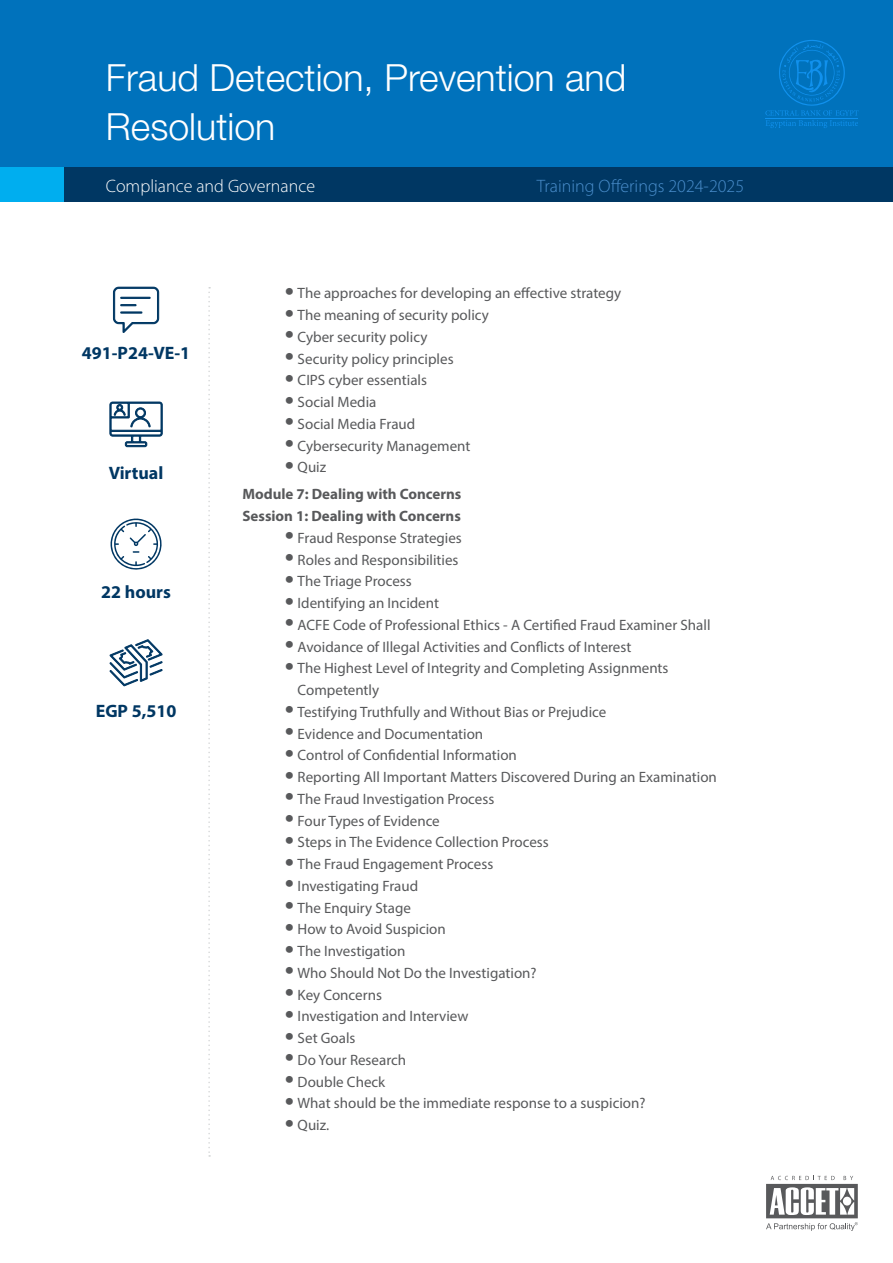
<style>
.page{position:relative;width:893px;height:1263px;background:#fff}
.page>*{position:absolute;margin:0;border:0;box-sizing:border-box;transform-origin:0 0}
.t1{font:300 37.5px/49.5px "Helvetica Neue LT Std";color:#fff}
.t2{font:700 18px "Myriad Pro";color:#003763}
.t3{font:300 18px "Myriad Pro";color:#4a8ecc}
.t4{font:300 18px "Myriad Pro";color:#fff}
.t5{font:15px/21.8px "Myriad Pro";color:#58595b}
.t6{font:700 15px/27px "Myriad Pro";color:#58595b}
.s1{font-size:33px}
.s2{font-weight:400;font-size:33px}
.s3{font-weight:400}
</style>
<div class="page">
<div style="left:0;top:0;width:893px;height:168px;background:#0072bc"></div>
<div style="left:0;top:168px;width:893px;height:34px;background:#003763"></div>
<div style="left:0;top:168px;width:64px;height:34px;background:#00aeef"></div>
<svg style="left:208px;top:287px;width:2px;height:870px"></svg>
<svg style="left:766px;top:1176px;width:92px;height:55px"></svg>
<svg style="left:765px;top:40px;width:93px;height:88px"></svg>
<svg style="left:109px;top:402px;width:54px;height:45px"></svg>
<svg style="left:113px;top:287px;width:46px;height:46px"></svg>
<svg style="left:109px;top:639px;width:54px;height:47px"></svg>
<svg style="left:111px;top:519px;width:51px;height:51px"></svg>
<h1 class="t1" style="left:106px;top:52px;width:522px">Fraud Detection, Prevention and<br>Resolution</h1>
<p class="t4" style="left:106px;top:175px;width:211px">Compliance and Governance</p>
<p class="t3" style="left:537px;top:175px;width:209px">Training Offerings 2024-2025</p>
<p class="t2" style="left:82px;top:342px;width:110px">491-P24-VE-1</p>
<p class="t2" style="left:109px;top:461px;width:56px">Virtual</p>
<p class="t2" style="left:101px;top:580px;width:71px">22 hours</p>
<p class="t2" style="left:96px;top:699px;width:82px">EGP 5,510</p>
<p class="t5" style="left:285px;top:282px;width:338px"><span class="s1">•</span> The approaches for developing an effective strategy</p>
<p class="t5" style="left:285px;top:304px;width:206px"><span class="s1">•</span> The meaning of security policy</p>
<p class="t5" style="left:285px;top:326px;width:144px"><span class="s1">•</span> Cyber security policy</p>
<p class="t5" style="left:285px;top:347px;width:170px"><span class="s1">•</span> Security policy principles</p>
<p class="t5" style="left:285px;top:369px;width:144px"><span class="s1">•</span> CIPS cyber essentials</p>
<p class="t5" style="left:285px;top:391px;width:93px"><span class="s1">•</span> Social Media</p>
<p class="t5" style="left:285px;top:413px;width:132px"><span class="s1">•</span> Social Media Fraud</p>
<p class="t5" style="left:285px;top:434px;width:187px"><span class="s1">•</span> Cybersecurity Management</p>
<p class="t6" style="left:242px;top:453px;width:220px;text-indent:43px"><span class="s2">•</span> <span class="s3">Quiz<br></span>Module 7: Dealing with Concerns</p>
<p class="t6" style="left:242px;top:502px;width:220px">Session 1: Dealing with Concerns</p>
<p class="t5" style="left:285px;top:527px;width:178px"><span class="s1">•</span> Fraud Response Strategies</p>
<p class="t5" style="left:285px;top:548px;width:175px"><span class="s1">•</span> Roles and Responsibilities</p>
<p class="t5" style="left:285px;top:570px;width:128px"><span class="s1">•</span> The Triage Process</p>
<p class="t5" style="left:285px;top:592px;width:156px"><span class="s1">•</span> Identifying an Incident</p>
<p class="t5" style="left:285px;top:614px;width:427px"><span class="s1">•</span> ACFE Code of Professional Ethics - A Certified Fraud Examiner Shall</p>
<p class="t5" style="left:285px;top:635px;width:348px"><span class="s1">•</span> Avoidance of Illegal Activities and Conflicts of Interest</p>
<p class="t5" style="left:298px;top:657px;width:372px;text-indent:-13px"><span class="s1">•</span> The Highest Level of Integrity and Completing Assignments<br>Competently</p>
<p class="t5" style="left:285px;top:701px;width:323px"><span class="s1">•</span> Testifying Truthfully and Without Bias or Prejudice</p>
<p class="t5" style="left:285px;top:722px;width:200px"><span class="s1">•</span> Evidence and Documentation</p>
<p class="t5" style="left:285px;top:744px;width:234px"><span class="s1">•</span> Control of Confidential Information</p>
<p class="t5" style="left:285px;top:766px;width:433px"><span class="s1">•</span> Reporting All Important Matters Discovered During an Examination</p>
<p class="t5" style="left:285px;top:788px;width:211px"><span class="s1">•</span> The Fraud Investigation Process</p>
<p class="t5" style="left:285px;top:809px;width:156px"><span class="s1">•</span> Four Types of Evidence</p>
<p class="t5" style="left:285px;top:831px;width:265px"><span class="s1">•</span> Steps in The Evidence Collection Process</p>
<p class="t5" style="left:285px;top:853px;width:210px"><span class="s1">•</span> The Fraud Engagement Process</p>
<p class="t5" style="left:285px;top:875px;width:135px"><span class="s1">•</span> Investigating Fraud</p>
<p class="t5" style="left:285px;top:896px;width:128px"><span class="s1">•</span> The Enquiry Stage</p>
<p class="t5" style="left:285px;top:918px;width:162px"><span class="s1">•</span> How to Avoid Suspicion</p>
<p class="t5" style="left:285px;top:940px;width:122px"><span class="s1">•</span> The Investigation</p>
<p class="t5" style="left:285px;top:962px;width:253px"><span class="s1">•</span> Who Should Not Do the Investigation?</p>
<p class="t5" style="left:285px;top:983px;width:99px"><span class="s1">•</span> Key Concerns</p>
<p class="t5" style="left:285px;top:1005px;width:185px"><span class="s1">•</span> Investigation and Interview</p>
<p class="t5" style="left:285px;top:1027px;width:72px"><span class="s1">•</span> Set Goals</p>
<p class="t5" style="left:285px;top:1049px;width:123px"><span class="s1">•</span> Do Your Research</p>
<p class="t5" style="left:285px;top:1070px;width:102px"><span class="s1">•</span> Double Check</p>
<p class="t5" style="left:285px;top:1092px;width:362px"><span class="s1">•</span> What should be the immediate response to a suspicion?</p>
<p class="t5" style="left:285px;top:1114px;width:46px"><span class="s1">•</span> Quiz.</p>
</div>
